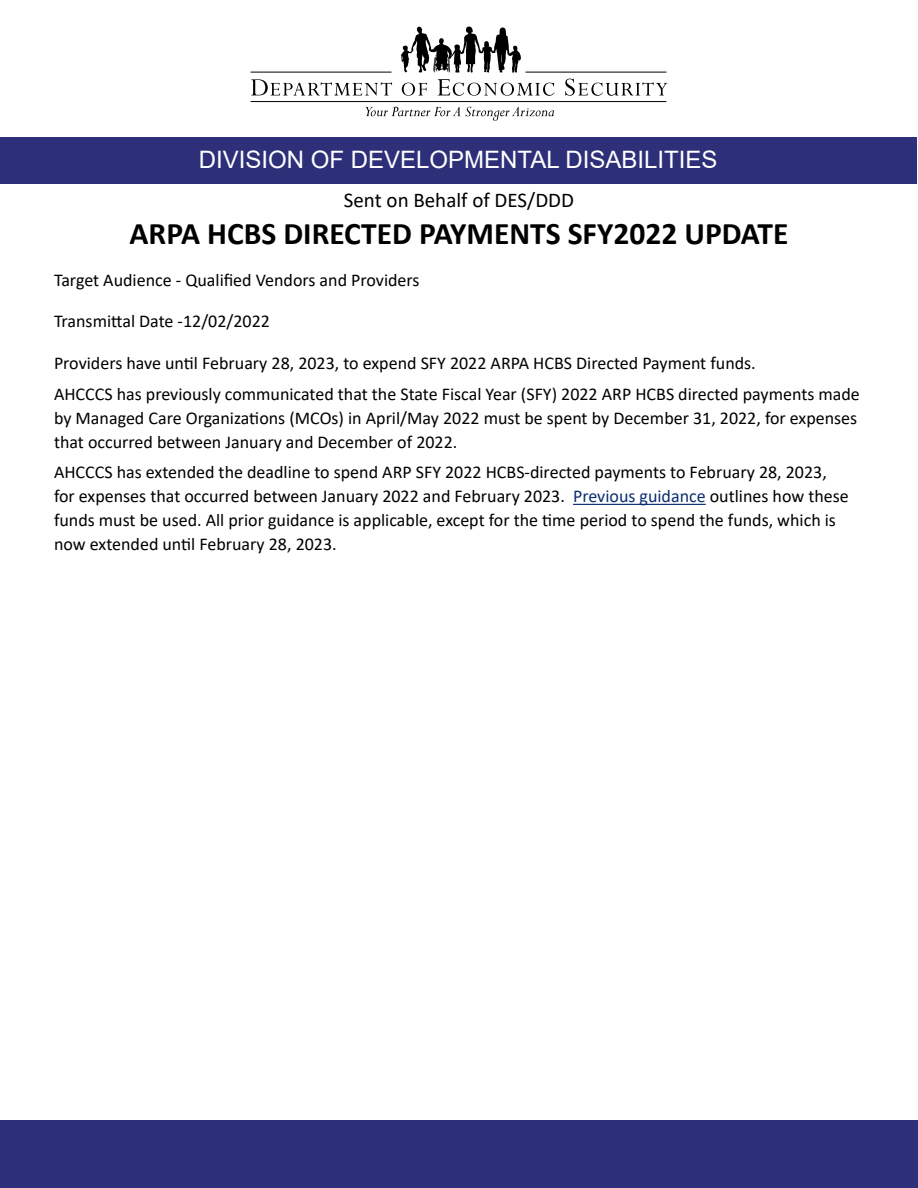
<style>
.page{position:relative;width:918px;height:1188px;background:#fff}
.page>*{position:absolute;margin:0;border:0;box-sizing:border-box;transform-origin:0 0}
.t1{font:700 31.5px "Calibri";color:#000}
.t2{font:24px "Arial";color:#fff}
.t3{font:21px "Calibri";color:#000}
.t4{font:18px/24px "Calibri";color:#000}
.s1{color:#0b2d72}
</style>
<div class="page">
<div style="left:0;top:1120px;width:918px;height:68px;background:#2d3079"></div>
<div style="left:1px;top:138px;width:916px;height:46px;background:#2d3079"></div>
<svg style="left:251px;top:79px;width:141px;height:16px"></svg>
<svg style="left:366px;top:107px;width:188px;height:14px"></svg>
<svg style="left:401px;top:27px;width:120px;height:46px"></svg>
<svg style="left:402px;top:83px;width:25px;height:13px"></svg>
<svg style="left:438px;top:79px;width:116px;height:17px"></svg>
<svg style="left:565px;top:79px;width:102px;height:17px"></svg>
<hr style="left:251px;top:72px;width:141px;height:1px;background:#000">
<hr style="left:526px;top:72px;width:140px;height:1px;background:#000">
<hr style="left:251px;top:101px;width:415px;height:1px;background:#000">
<hr style="left:573px;top:504px;width:133px;height:1px;background:#0b2d72">
<h2 class="t2" style="left:199px;top:143px;width:520px">DIVISION OF DEVELOPMENTAL DISABILITIES</h2>
<p class="t3" style="left:344px;top:185px;width:232px">Sent on Behalf of DES/DDD</p>
<h1 class="t1" style="left:130px;top:212px;width:660px">ARPA HCBS DIRECTED PAYMENTS SFY2022 UPDATE</h1>
<p class="t4" style="left:54px;top:267px;width:367px">Target Audience - Qualified Vendors and Providers</p>
<p class="t4" style="left:54px;top:309px;width:218px">Transmittal Date -12/02/2022</p>
<p class="t4" style="left:54px;top:347px;width:807px;line-height:30.8px">Providers have until February 28, 2023, to expend SFY 2022 ARPA HCBS Directed Payment funds.<br>AHCCCS has previously communicated that the State Fiscal Year (SFY) 2022 ARP HCBS directed payments made</p>
<p class="t4" style="left:54px;top:405px;width:805px">by Managed Care Organizations (MCOs) in April/May 2022 must be spent by December 31, 2022, for expenses that occurred between January and December of 2022.</p>
<p class="t4" style="left:54px;top:460px;width:796px">AHCCCS has extended the deadline to spend ARP SFY 2022 HCBS-directed payments to February 28, 2023, for expenses that occurred between January 2022 and February 2023. <span class="s1">Previous guidance</span> outlines how these funds must be used. All prior guidance is applicable, except for the time period to spend the funds, which is now extended until February 28, 2023.</p>
</div>
